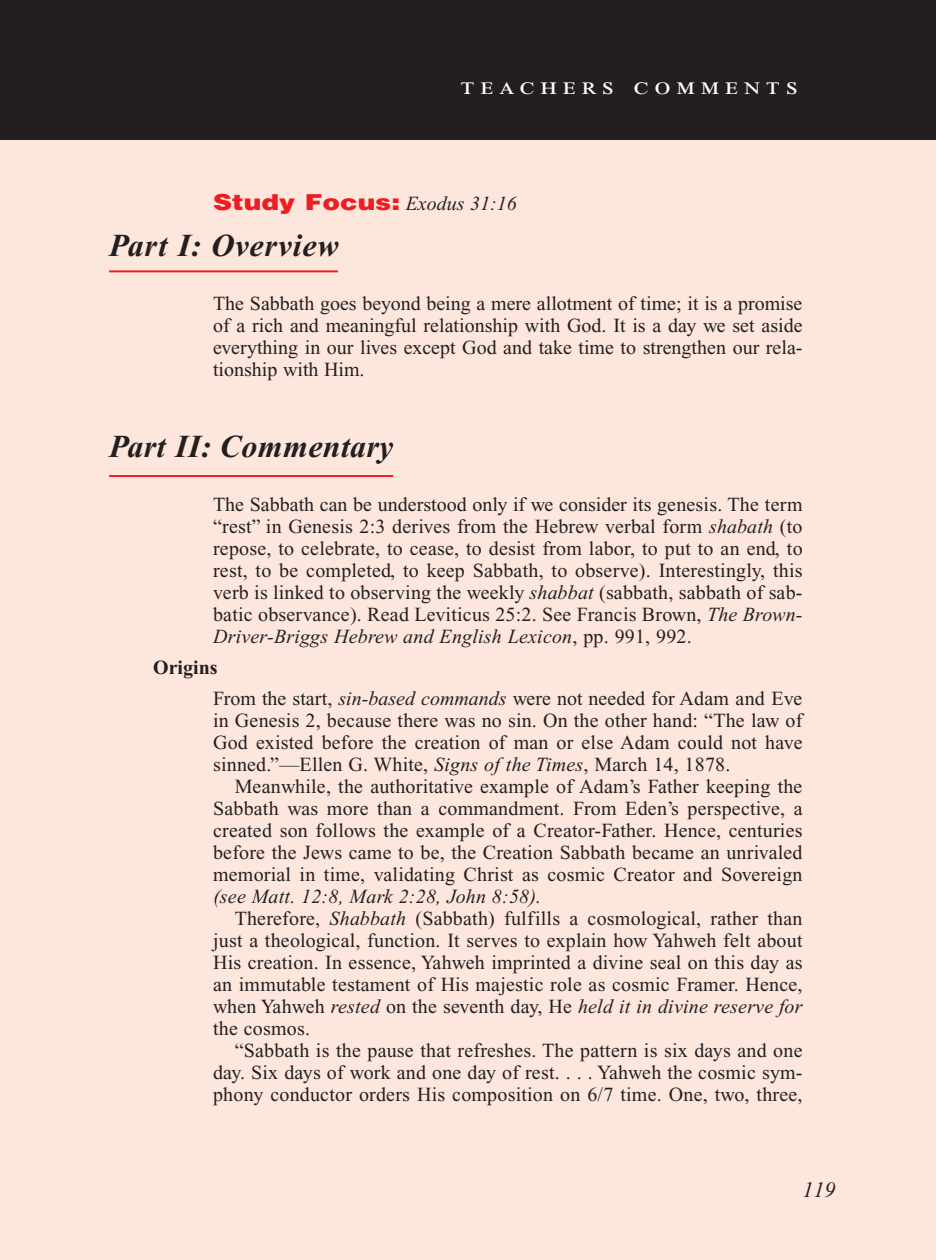
<style>
.page{position:relative;width:936px;height:1260px;background:#fff}
.page>*{position:absolute;margin:0;border:0;box-sizing:border-box;transform-origin:0 0}
.Main_Head_Teachers_C{font:italic 700 32px "Times New Roman PS Std";letter-spacing:.01em;color:#231f20}
.Teachers_Comments_He{font:24px "Times New Roman PS Std";letter-spacing:.2em;color:#fff;scale:1.2 1}
.Objectives_Body_Text{font:900 22px "Helvetica LT Std";color:#ee1d23;scale:1.2 1}
.PageNumbers{font:italic 22px "Times New Roman PS Std";color:#231f20}
.Objectives_Body_Text-2{font:20px/22px "Times New Roman PS Std";letter-spacing:.01em;color:#231f20;text-align:justify}
.Roman_Numeral_Sub_He{font:700 20px "Times New Roman PS Std";color:#231f20}
.s1{font-family:"Times New Roman PS Std";font-weight:400;font-style:italic;font-size:20px;color:#231f20}
.s2{font-style:italic}
</style>
<div class="page">
<div style="left:0;top:136px;width:936px;height:1124px;background:#fde7dc"></div>
<hr style="left:109px;top:270px;width:229px;height:2px;background:#ee1d23">
<hr style="left:109px;top:475px;width:284px;height:2px;background:#ee1d23">
<div style="left:0;top:0;width:936px;height:140px;background:#231f20"></div>
<p class="Teachers_Comments_He" style="left:461px;top:73px;width:283px">teachers comments</p>
<p class="Objectives_Body_Text" style="left:213px;top:187px;width:255px">Study Focus: <span class="s1">Exodus 31:16</span></p>
<p class="Main_Head_Teachers_C" style="left:109px;top:228px;width:231px">Part I: Overview</p>
<p class="Objectives_Body_Text-2" style="left:213px;top:292px;width:591px">The Sabbath goes beyond being a mere allotment of time; it is a promise of a rich and meaningful relationship with God. It is a day we set aside everything in our lives except God and take time to strengthen our rela&shy;tionship with Him.</p>
<p class="Main_Head_Teachers_C" style="left:109px;top:429px;width:286px">Part II: Commentary</p>
<p class="Objectives_Body_Text-2" style="left:213px;top:494px;width:591px;text-align:left">The Sabbath can be understood only if we consider its genesis. The term “rest” in Genesis 2:3 derives from the Hebrew verbal form <span class="s2">shabath</span> (to repose, to celebrate, to cease, to desist from labor, to put to an end, to rest, to be completed, to keep Sabbath, to observe). Interestingly, this verb is linked to observing the weekly <span class="s2">shabbat</span> (sabbath, sabbath of sab&shy;batic observance). Read Leviticus 25:2. See Francis Brown, <span class="s2">The Brown-Driver-Briggs Hebrew and English Lexicon</span>, pp. 991, 992.</p>
<p class="Roman_Numeral_Sub_He" style="left:153px;top:657px;width:66px">Origins</p>
<p class="Objectives_Body_Text-2" style="left:213px;top:688px;width:591px">From the start, <span class="s2">sin-based commands</span> were not needed for Adam and Eve in Genesis 2, because there was no sin. On the other hand: “The law of God existed before the creation of man or else Adam could not have sinned.”—Ellen G. White, <span class="s2">Signs of the Times</span>, March 14, 1878.</p>
<p class="Objectives_Body_Text-2" style="left:213px;top:776px;width:591px;text-indent:22px">Meanwhile, the authoritative example of Adam’s Father keeping the Sabbath was more than a commandment. From Eden’s perspective, a created son follows the example of a Creator-Father. Hence, centuries before the Jews came to be, the Creation Sabbath became an unrivaled memorial in time, validating Christ as cosmic Creator and Sovereign <span class="s2">(see Matt. 12:8, Mark 2:28, John 8:58).</span></p>
<p class="Objectives_Body_Text-2" style="left:213px;top:908px;width:591px;text-indent:22px">Therefore, <span class="s2">Shabbath</span> (Sabbath) fulfills a cosmological, rather than just a theological, function. It serves to explain how Yahweh felt about His creation. In essence, Yahweh imprinted a divine seal on this day as an immutable testament of His majestic role as cosmic Framer. Hence, when Yahweh <span class="s2">rested</span> on the seventh day, He <span class="s2">held it in divine reserve for </span>the cosmos.</p>
<p class="Objectives_Body_Text-2" style="left:213px;top:1040px;width:591px;text-indent:22px">“Sabbath is the pause that refreshes. The pattern is six days and one day. Six days of work and one day of rest. . . . Yahweh the cosmic sym&shy;phony conductor orders His composition on 6/7 time. One, two, three,</p>
<p class="PageNumbers" style="left:802px;top:1178px;width:34px">119</p>
</div>
